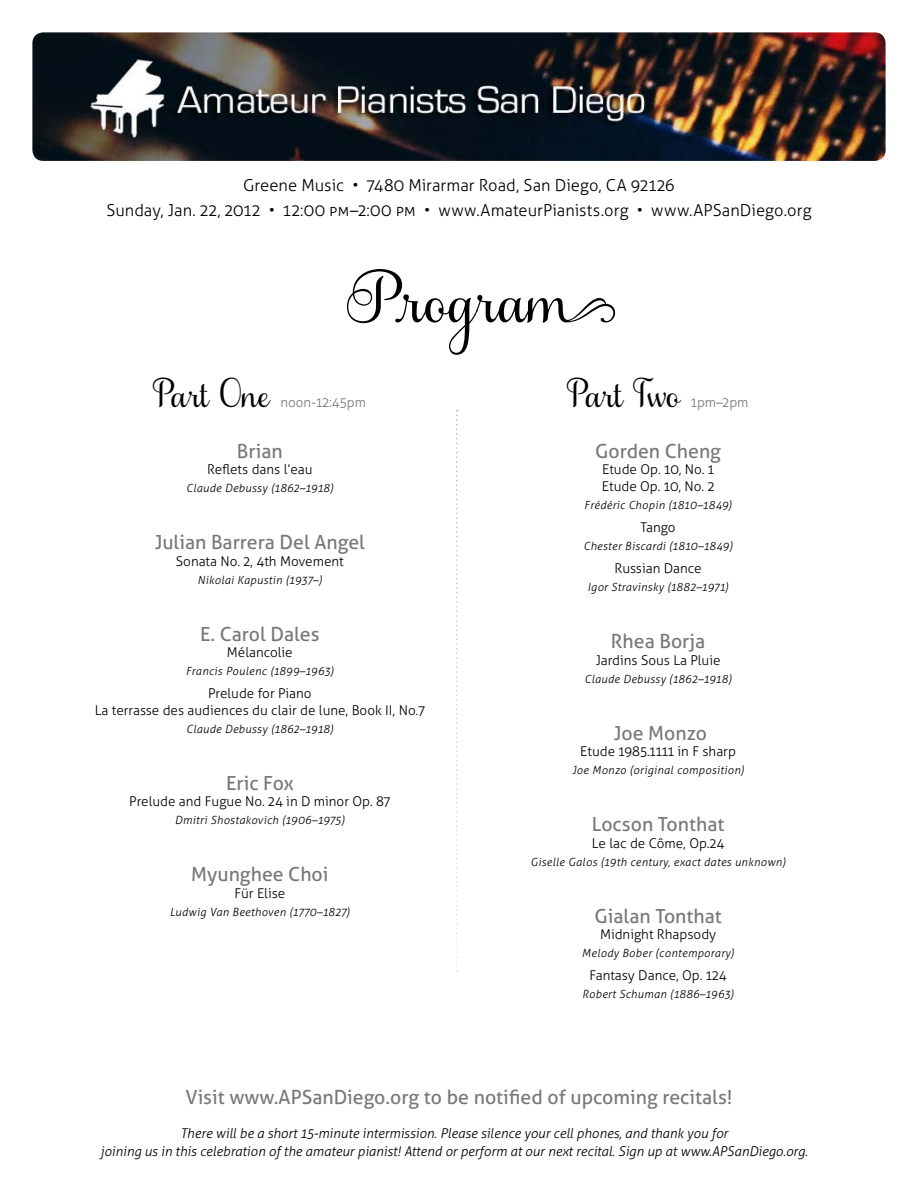
<style>
.page{position:relative;width:918px;height:1188px;background:#fff}
.page>*{position:absolute;margin:0;border:0;box-sizing:border-box;transform-origin:0 0}
.Performer{font:78px "Samantha Upright PRO";color:#000}
.Performer-2{font:45px "Samantha Upright PRO";color:#000}
.Performer-3{font:19.5px "Aller";color:#77787b}
.t1{font:300 16.5px "Aller";letter-spacing:.005em;color:#000}
.Piano_title{font:300 13.5px "Aller";color:#000}
.Bio{font:italic 300 13.5px/18px "Aller";color:#000;text-align:center}
.Performer-4{font:300 13.5px "Aller";color:#77787b}
.Piano_composer{font:italic 300 11.25px "Aller";letter-spacing:.03em;color:#000}
</style>
<div class="page">
<img style="left:32px;top:32px;width:854px;height:129px">
<svg style="left:456px;top:410px;width:2px;height:562px"></svg>
<p class="t1" style="left:243px;top:175px;width:433px">Greene Music • 7480 Mirarmar Road, San Diego, CA 92126</p>
<p class="t1" style="left:106px;top:201px;width:707px">Sunday, Jan. 22, 2012 • 12:00 pm–2:00 pm • www.AmateurPianists.org • www.APSanDiego.org</p>
<p class="Performer" style="left:347px;top:250px;width:270px">Program</p>
<p class="Performer-2" style="left:154px;top:366px;width:118px">Part One</p>
<p class="Performer-4" style="left:280px;top:395px;width:87px">noon-12:45pm</p>
<p class="Performer-3" style="left:237px;top:439px;width:47px">Brian</p>
<p class="Piano_title" style="left:207px;top:461px;width:107px">Reflets dans l’eau</p>
<p class="Piano_composer" style="left:186px;top:481px;width:149px">Claude Debussy (1862–1918)</p>
<p class="Performer-3" style="left:155px;top:530px;width:212px">Julian Barrera Del Angel</p>
<p class="Piano_title" style="left:176px;top:553px;width:169px">Sonata No. 2, 4th Movement</p>
<p class="Piano_composer" style="left:198px;top:573px;width:126px">Nikolai Kapustin (1937–)</p>
<p class="Performer-3" style="left:200px;top:622px;width:121px">E. Carol Dales</p>
<p class="Piano_title" style="left:227px;top:644px;width:67px">Mélancolie</p>
<p class="Piano_composer" style="left:186px;top:664px;width:150px">Francis Poulenc (1899–1963)</p>
<p class="Piano_title" style="left:208px;top:686px;width:105px">Prelude for Piano</p>
<p class="Piano_title" style="left:95px;top:702px;width:332px">La terrasse des audiences du clair de lune, Book II, No.7</p>
<p class="Piano_composer" style="left:186px;top:722px;width:149px">Claude Debussy (1862–1918)</p>
<p class="Performer-3" style="left:226px;top:771px;width:69px">Eric Fox</p>
<p class="Piano_title" style="left:129px;top:794px;width:263px">Prelude and Fugue No. 24 in D minor Op. 87</p>
<p class="Piano_composer" style="left:175px;top:814px;width:171px">Dmitri Shostakovich (1906–1975)</p>
<p class="Performer-3" style="left:191px;top:863px;width:139px">Myunghee Choi</p>
<p class="Piano_title" style="left:234px;top:885px;width:52px">Für Elise</p>
<p class="Piano_composer" style="left:170px;top:905px;width:182px">Ludwig Van Beethoven (1770–1827)</p>
<p class="Performer-2" style="left:568px;top:366px;width:114px">Part Two</p>
<p class="Performer-4" style="left:691px;top:395px;width:59px">1pm–2pm</p>
<p class="Performer-3" style="left:595px;top:439px;width:127px">Gorden Cheng</p>
<p class="Piano_title" style="left:602px;top:461px;width:114px">Etude Op. 10, No. 1</p>
<p class="Piano_title" style="left:602px;top:478px;width:114px">Etude Op. 10, No. 2</p>
<p class="Piano_composer" style="left:584px;top:498px;width:149px">Frédéric Chopin (1810–1849)</p>
<p class="Piano_title" style="left:641px;top:519px;width:37px">Tango</p>
<p class="Piano_composer" style="left:584px;top:539px;width:151px">Chester Biscardi (1810–1849)</p>
<p class="Piano_title" style="left:615px;top:560px;width:89px">Russian Dance</p>
<p class="Piano_composer" style="left:588px;top:580px;width:143px">Igor Stravinsky (1882–1971)</p>
<p class="Performer-3" style="left:611px;top:629px;width:96px">Rhea Borja</p>
<p class="Piano_title" style="left:596px;top:652px;width:126px">Jardins Sous La Pluie</p>
<p class="Piano_composer" style="left:584px;top:672px;width:149px">Claude Debussy (1862–1918)</p>
<p class="Performer-3" style="left:614px;top:721px;width:95px">Joe Monzo</p>
<p class="Piano_title" style="left:580px;top:743px;width:157px">Etude 1985.1111 in F sharp</p>
<p class="Piano_composer" style="left:572px;top:763px;width:174px">Joe Monzo (original composition)</p>
<p class="Performer-3" style="left:592px;top:812px;width:134px">Locson Tonthat</p>
<p class="Piano_title" style="left:592px;top:835px;width:134px">Le lac de Côme, Op.24</p>
<p class="Piano_composer" style="left:530px;top:855px;width:257px">Giselle Galos (19th century, exact dates unknown)</p>
<p class="Performer-3" style="left:594px;top:904px;width:129px">Gialan Tonthat</p>
<p class="Piano_title" style="left:600px;top:926px;width:118px">Midnight Rhapsody</p>
<p class="Piano_composer" style="left:582px;top:946px;width:154px">Melody Bober (contemporary)</p>
<p class="Piano_title" style="left:590px;top:968px;width:139px">Fantasy Dance, Op. 124</p>
<p class="Piano_composer" style="left:582px;top:988px;width:153px">Robert Schuman (1886–1963)</p>
<p class="Performer-3" style="left:185px;top:1085px;width:549px">Visit www.APSanDiego.org to be notified of upcoming recitals!</p>
<p class="Bio" style="left:100px;top:1124px;width:709px">There will be a short 15-minute intermission. Please silence your cell phones, and thank you for<br>joining us in this celebration of the amateur pianist! Attend or perform at our next recital. Sign up at www.APSanDiego.org.</p>
</div>
